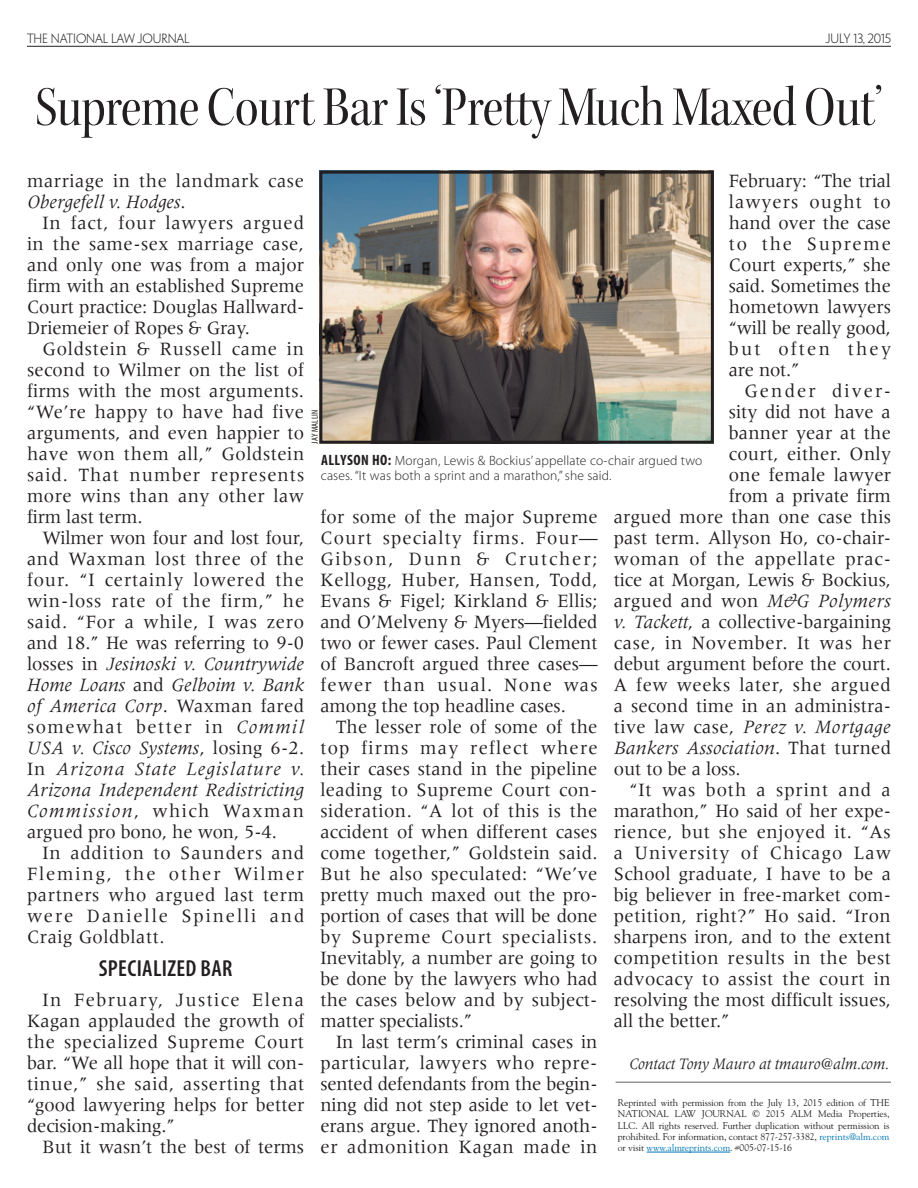
<style>
.page{position:relative;width:918px;height:1188px;background:#fff}
.page>*{position:absolute;margin:0;border:0;box-sizing:border-box;transform-origin:0 0}
.t1{font:57.3px "Kepler Std Scn Disp";letter-spacing:-.005em;color:#231f20}
.t2{font:600 condensed 23.25px "Myriad Pro";letter-spacing:.015em;color:#231f20}
.t3{font:19.5px/21px "Meridien LT Std";letter-spacing:.01em;color:#231f20;text-align:justify;scale:.95 1}
.t4{font:19.5px/21px "Meridien LT Std";letter-spacing:.03em;color:#231f20;scale:.95 1}
.t5{font:italic 19.5px "Meridien LT Std";letter-spacing:.01em;color:#231f20}
.t6{font:19.5px "Meridien LT Std";letter-spacing:.035em;color:#231f20;scale:.95 1}
.t7{font:19.5px "Meridien LT Std";letter-spacing:.045em;color:#231f20;scale:.95 1}
.t8{font:19.5px "Meridien LT Std";letter-spacing:.04em;color:#231f20;scale:.95 1}
.t9{font:19.5px "Meridien LT Std";letter-spacing:.06em;color:#231f20;scale:.95 1}
.t10{font:19.5px "Meridien LT Std";letter-spacing:.05em;color:#231f20;scale:.95 1}
.t11{font:19.5px "Meridien LT Std";letter-spacing:.11em;color:#231f20;scale:.95 1}
.t12{font:italic 16.5px "Meridien LT Std";letter-spacing:-.005em;color:#231f20;scale:.95 1}
.t13{font:300 13.5px/15.8px "Myriad Pro";letter-spacing:.01em;color:#231f20}
.t14{font:300 12px "Penumbra Flare Std";letter-spacing:-.01em;color:#231f20}
.t15{font:9.75px/11.2px "Goudy Std";letter-spacing:-.01em;color:#231f20;text-align:justify}
.t16{font:condensed 9px "Myriad Pro";letter-spacing:.02em;color:#231f20}
.s1{font-style:italic}
.s2{font-style:normal}
.s3{font-weight:700;font-stretch:condensed;font-size:15px}
.s4{color:#0077b3}
</style>
<div class="page">
<hr style="left:27px;top:46px;width:864px;height:1px;background:#231f20">
<hr style="left:647px;top:1152px;width:83px;height:1px;background:#0077b3">
<hr style="left:616px;top:1082px;width:275px;height:1px;background:#939598">
<img style="left:323px;top:175px;width:387px;height:265px">
<div style="left:319px;top:171px;width:395px;height:273px;border:3px solid #231f20"></div>
<p class="t14" style="left:27px;top:31px;width:164px">THE NATIONAL LAW JOURNAL</p>
<p class="t14" style="left:825px;top:31px;width:67px">JULY 13, 2015</p>
<h1 class="t1" style="left:35px;top:76px;width:849px">Supreme Court Bar Is ‘Pretty Much Maxed Out’</h1>
<p class="t4" style="left:27px;top:170px;width:293px">marriage in the landmark case<br><span class="s1">Obergefell v. Hodges</span>.</p>
<p class="t3" style="left:27px;top:212px;width:293px;text-indent:16px">In fact, four lawyers argued in the same-sex marriage case, and only one was from a major firm with an established Supreme Court practice: Douglas Hallward-Driemeier of Ropes &amp; Gray.</p>
<p class="t3" style="left:27px;top:338px;width:293px;text-indent:16px">Goldstein &amp; Russell came in second to Wilmer on the list of firms with the most arguments. “We’re happy to have had five arguments, and even happier to have won them all,” Goldstein said. That number represents more wins than any other law firm last term.</p>
<p class="t3" style="left:27px;top:528px;width:293px;text-indent:16px">Wilmer won four and lost four, and Waxman lost three of the four. “I certainly lowered the win-loss rate of the firm,” he said. “For a while, I was zero and 18.” He was referring to 9-0 losses in <span class="s1">Jesinoski v. Countrywide Home Loans</span> and <span class="s1">Gelboim v. Bank of America Corp</span>. Waxman fared somewhat better in <span class="s1">Commil USA v. Cisco Systems</span>, losing 6-2.<br>In <span class="s1">Arizona State Legislature v.<br>Arizona Independent Redistricting Commission</span>, which Waxman argued pro bono, he won, 5-4.</p>
<p class="t3" style="left:27px;top:842px;width:293px;text-indent:16px">In addition to Saunders and Fleming, the other Wilmer partners who argued last term were Danielle Spinelli and Craig Goldblatt.</p>
<p class="t2" style="left:99px;top:956px;width:113px">SPECIALIZED BAR</p>
<p class="t3" style="left:27px;top:989px;width:294px;text-indent:16px">In February, Justice Elena Kagan applauded the growth of the specialized Supreme Court bar. “We all hope that it will con&shy;tinue,” she said, asserting that “good lawyering helps for better decision-making.”</p>
<p class="t3" style="left:43px;top:1136px;width:277px">But it wasn’t the best of terms</p>
<p class="t3" style="left:729px;top:171px;width:172px">February: “The trial lawyers ought to hand over the case to the Supreme Court experts,” she said. Sometimes the hometown lawyers “will be really good, but often they are not.”</p>
<p class="t11" style="left:745px;top:380px;width:156px">Gender diver-</p>
<p class="t3" style="left:729px;top:402px;width:172px">sity did not have a</p>
<p class="t3" style="left:729px;top:423px;width:172px">banner year at the</p>
<p class="t3" style="left:729px;top:444px;width:172px">court, either. Only</p>
<p class="t3" style="left:729px;top:465px;width:172px">one female lawyer</p>
<p class="t3" style="left:729px;top:486px;width:172px">from a private firm</p>
<p class="t3" style="left:614px;top:507px;width:293px">argued more than one case this</p>
<p class="t3" style="left:614px;top:528px;width:293px">past term. Allyson Ho, co-chair-</p>
<p class="t7" style="left:614px;top:548px;width:293px">woman of the appellate prac-</p>
<p class="t3" style="left:614px;top:570px;width:293px">tice at Morgan, Lewis &amp; Bockius,</p>
<p class="t3" style="left:614px;top:591px;width:293px">argued and won <span class="s1">M&amp;G Polymers</span></p>
<p class="t3" style="left:614px;top:611px;width:293px"><span class="s1">v. Tackett</span>, a collective-bargaining</p>
<p class="t8" style="left:614px;top:632px;width:293px">case, in November. It was her</p>
<p class="t3" style="left:614px;top:653px;width:293px">debut argument before the court.</p>
<p class="t6" style="left:614px;top:674px;width:293px">A few weeks later, she argued</p>
<p class="t3" style="left:614px;top:695px;width:293px">a second time in an administra-</p>
<p class="t5" style="left:614px;top:717px;width:279px"><span class="s2">tive law case,</span> Perez v. Mortgage</p>
<p class="t5" style="left:614px;top:738px;width:279px">Bankers Association<span class="s2">. That turned</span></p>
<p class="t3" style="left:614px;top:758px;width:135px">out to be a loss.</p>
<p class="t10" style="left:629px;top:779px;width:277px">“It was both a sprint and a</p>
<p class="t3" style="left:614px;top:800px;width:293px">marathon,” Ho said of her expe-</p>
<p class="t4" style="left:614px;top:821px;width:293px">rience, but she enjoyed it. “As</p>
<p class="t9" style="left:614px;top:842px;width:293px">a University of Chicago Law</p>
<p class="t3" style="left:614px;top:863px;width:293px">School graduate, I have to be a</p>
<p class="t3" style="left:614px;top:884px;width:293px">big believer in free-market com-</p>
<p class="t4" style="left:614px;top:905px;width:293px">petition, right?” Ho said. “Iron</p>
<p class="t3" style="left:614px;top:926px;width:294px">sharpens iron, and to the extent</p>
<p class="t6" style="left:614px;top:947px;width:293px">competition results in the best</p>
<p class="t4" style="left:614px;top:968px;width:293px">advocacy to assist the court in</p>
<p class="t3" style="left:614px;top:990px;width:293px">resolving the most difficult issues,</p>
<p class="t3" style="left:614px;top:1011px;width:123px">all the better.”</p>
<p class="t12" style="left:629px;top:1055px;width:275px">Contact Tony Mauro at tmauro@alm.com.</p>
<p class="t16" style="left:309px;top:444px;width:35px;rotate:-90deg">jay mallin</p>
<p class="t13" style="left:321px;top:453px;width:383px"><span class="s3">ALLYSON HO:</span> Morgan, Lewis &amp; Bockius’ appellate co-chair argued two cases. “It was both a sprint and a marathon,” she said.</p>
<p class="t3" style="left:320px;top:506px;width:293px">for some of the major Supreme Court specialty firms. Four— Gibson, Dunn &amp; Crutcher; Kellogg, Huber, Hansen, Todd, Evans &amp; Figel; Kirkland &amp; Ellis; and O’Melveny &amp; Myers—fielded two or fewer cases. Paul Clement of Bancroft argued three cases— fewer than usual. None was among the top headline cases.</p>
<p class="t3" style="left:320px;top:717px;width:293px;text-indent:16px">The lesser role of some of the top firms may reflect where their cases stand in the pipeline leading to Supreme Court con&shy;sideration. “A lot of this is the accident of when different cases come together,” Goldstein said.<br>But he also speculated: “We’ve pretty much maxed out the pro&shy;portion of cases that will be done by Supreme Court specialists.<br>Inevitably, a number are going to be done by the lawyers who had the cases below and by subject&shy;matter specialists.”</p>
<p class="t3" style="left:320px;top:1032px;width:293px;text-indent:16px">In last term’s criminal cases in particular, lawyers who repre&shy;sented defendants from the begin&shy;ning did not step aside to let vet&shy;erans argue. They ignored anoth&shy;er admonition Kagan made in</p>
<p class="t15" style="left:618px;top:1097px;width:273px">Reprinted with permission from the July 13, 2015 edition of THE NATIONAL LAW JOURNAL © 2015 ALM Media Properties, LLC. All rights reserved. Further duplication without permission is prohibited. For information, contact 877-257-3382, <span class="s4">reprints@alm.com </span>or visit <span class="s4">www.almreprints.com</span>. #005-07-15-16</p>
</div>
